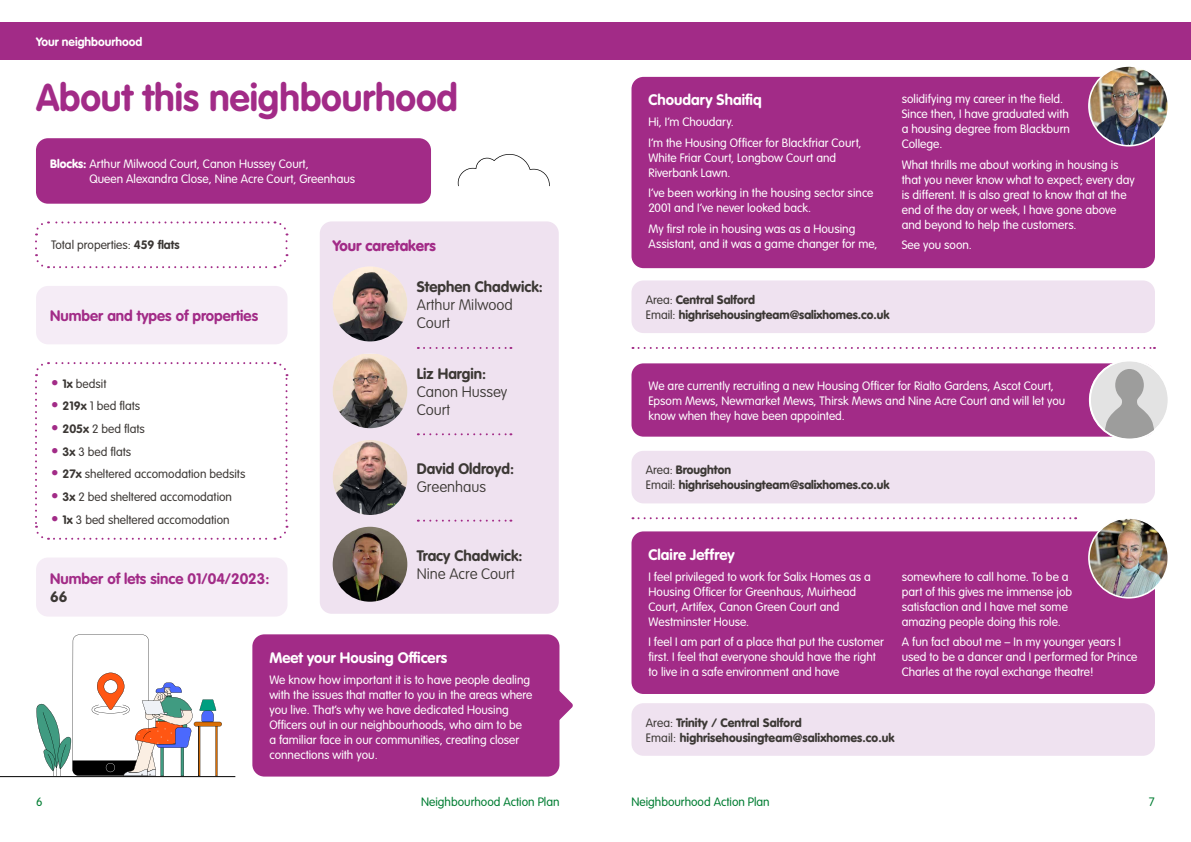
<style>
.page{position:relative;width:1191px;height:842px;background:#fff}
.page>*{position:absolute;margin:0;border:0;box-sizing:border-box;transform-origin:0 0}
.t1{font:700 38px "VAG Rounded Std";color:#a22b87}
.t2{font:100 15px/18px "VAG Rounded Std";color:#3c3835}
.t3{font:700 15px "VAG Rounded Std";color:#3c3835}
.t4{font:700 15px "VAG Rounded Std";color:#a22b87}
.t5{font:700 15px "VAG Rounded Std";color:#fff}
.t6{font:900 15px "VAG Rounded Std";color:#a22b87}
.t7{font:300 12px/15px "VAG Rounded Std";color:#fff}
.t8{font:900 12px/15px "VAG Rounded Std";color:#3c3835}
.t9{font:300 12px "VAG Rounded Std";color:#3c3835}
.t10{font:300 12px "VAG Rounded Std";color:#007d32}
.t11{font:700 12px "VAG Rounded Std";color:#fff}
.s1{font-weight:900}
.s2{font-weight:700}
.s3{font-weight:700;font-size:15px;color:#a22b87}
.s4{font-weight:300}
</style>
<div class="page">
<div style="left:0;top:23px;width:595px;height:37px;background:#a22b87"></div>
<div style="left:595px;top:23px;width:596px;height:37px;background:#a22b87"></div>
<svg style="left:36px;top:635px;width:186px;height:141px"></svg>
<hr style="left:0;top:776px;width:235px;height:1px;background:#000">
<div style="left:320px;top:221px;width:239px;height:393px;background:#efe2f0;border-radius:12px"></div>
<svg style="left:35px;top:221px;width:253px;height:48px"></svg>
<div style="left:36px;top:286px;width:251px;height:58px;background:#f5ecf6;border-radius:12px"></div>
<div style="left:36px;top:557px;width:251px;height:60px;background:#f5ecf6;border-radius:12px"></div>
<svg style="left:35px;top:362px;width:253px;height:178px"></svg>
<img style="left:333px;top:266px;width:74px;height:75px;border-radius:37px">
<img style="left:333px;top:440px;width:74px;height:75px;border-radius:37px">
<img style="left:333px;top:354px;width:74px;height:74px">
<img style="left:333px;top:527px;width:74px;height:75px;border-radius:37px">
<svg style="left:418px;top:347px;width:93px;height:2px"></svg>
<svg style="left:418px;top:433px;width:93px;height:2px"></svg>
<svg style="left:418px;top:520px;width:93px;height:2px"></svg>
<div style="left:252px;top:634px;width:307px;height:142px;background:#a22b87;border-radius:12px"></div>
<svg style="left:559px;top:690px;width:14px;height:31px"></svg>
<div style="left:36px;top:138px;width:395px;height:66px;background:#a22b87;border-radius:12px"></div>
<svg style="left:458px;top:154px;width:92px;height:32px"></svg>
<div style="left:631px;top:77px;width:524px;height:191px;background:#a22b87;border-radius:12px"></div>
<div style="left:631px;top:280px;width:524px;height:53px;background:#efe2f0;border-radius:12px"></div>
<div style="left:631px;top:363px;width:524px;height:74px;background:#a22b87;border-radius:12px"></div>
<div style="left:631px;top:451px;width:524px;height:52px;background:#efe2f0;border-radius:12px"></div>
<div style="left:631px;top:531px;width:524px;height:163px;background:#a22b87;border-radius:12px"></div>
<div style="left:631px;top:703px;width:524px;height:53px;background:#efe2f0;border-radius:12px"></div>
<svg style="left:632px;top:347px;width:523px;height:2px"></svg>
<svg style="left:632px;top:517px;width:444px;height:2px"></svg>
<img style="left:1089px;top:66px;width:79px;height:80px;border-radius:40px">
<div style="left:1088px;top:65px;width:81px;height:82px;border:2px solid #fff;border-radius:50%"></div>
<img style="left:1089px;top:518px;width:79px;height:80px;border-radius:40px">
<div style="left:1088px;top:517px;width:81px;height:82px;border:2px solid #fff;border-radius:50%"></div>
<div style="left:1089px;top:360px;width:79px;height:79px;background:#e3e3e3;border-radius:50%"></div>
<svg style="left:1104px;top:369px;width:50px;height:68px"></svg>
<div style="left:1089px;top:360px;width:80px;height:80px;border:2px solid #fff;border-radius:50%"></div>
<p class="t11" style="left:36px;top:35px;width:108px">Your neighbourhood</p>
<h1 class="t1" style="left:36px;top:75px;width:423px">About this neighbourhood</h1>
<p class="t7" style="left:90px;top:157px;width:267px;text-indent:-39px"><span class="s1">Blocks:</span> Arthur Milwood Court, Canon Hussey Court,<br>Queen Alexandra Close, Nine Acre Court, Greenhaus</p>
<p class="t9" style="left:51px;top:238px;width:130px">Total properties: <span class="s2">459 flats</span></p>
<p class="t4" style="left:50px;top:307px;width:209px">Number and types of properties</p>
<p class="t9" style="left:51px;top:376px;width:57px"><span class="s3">•</span> <span class="s2">1x</span> bedsit</p>
<p class="t9" style="left:51px;top:399px;width:91px"><span class="s3">•</span> <span class="s2">219x</span> 1 bed flats</p>
<p class="t9" style="left:51px;top:422px;width:95px"><span class="s3">•</span> <span class="s2">205x</span> 2 bed flats</p>
<p class="t9" style="left:51px;top:444px;width:81px"><span class="s3">•</span> <span class="s2">3x</span> 3 bed flats</p>
<p class="t9" style="left:51px;top:467px;width:196px"><span class="s3">•</span> <span class="s2">27x</span> sheltered accomodation bedsits</p>
<p class="t9" style="left:51px;top:490px;width:182px"><span class="s3">•</span> <span class="s2">3x</span> 2 bed sheltered accomodation</p>
<p class="t9" style="left:51px;top:512px;width:180px"><span class="s3">•</span> <span class="s2">1x</span> 3 bed sheltered accomodation</p>
<p class="t4" style="left:50px;top:570px;width:221px">Number of lets since 01/04/2023:</p>
<p class="t3" style="left:50px;top:588px;width:19px">66</p>
<p class="t6" style="left:333px;top:236px;width:105px">Your caretakers</p>
<p class="t3" style="left:417px;top:278px;width:128px">Stephen Chadwick:</p>
<p class="t2" style="left:417px;top:296px;width:98px">Arthur Milwood<br>Court</p>
<p class="t3" style="left:417px;top:365px;width:71px">Liz Hargin:</p>
<p class="t2" style="left:417px;top:383px;width:92px">Canon Hussey<br>Court</p>
<p class="t3" style="left:417px;top:460px;width:99px">David Oldroyd:</p>
<p class="t2" style="left:417px;top:478px;width:71px">Greenhaus</p>
<p class="t3" style="left:417px;top:546px;width:107px">Tracy Chadwick:</p>
<p class="t2" style="left:417px;top:565px;width:99px">Nine Acre Court</p>
<p class="t5" style="left:269px;top:649px;width:179px">Meet your Housing Officers</p>
<p class="t7" style="left:269px;top:672px;width:265px">We know how important it is to have people dealing with the issues that matter to you in the areas where you live. That’s why we have dedicated Housing Officers out in our neighbourhoods, who aim to be<br>a familiar face in our communities, creating closer connections with you.</p>
<p class="t10" style="left:36px;top:795px;width:8px">6</p>
<p class="t10" style="left:421px;top:795px;width:140px">Neighbourhood Action Plan</p>
<p class="t5" style="left:648px;top:91px;width:115px">Choudary Shaifiq</p>
<p class="t7" style="left:648px;top:112px;width:214px;line-height:20.7px">Hi, I’m Choudary.<br>I’m the Housing Officer for Blackfriar Court,</p>
<p class="t7" style="left:648px;top:150px;width:189px">White Friar Court, Longbow Court and<br>Riverbank Lawn.</p>
<p class="t7" style="left:648px;top:186px;width:226px">I’ve been working in the housing sector since<br>2001 and I’ve never looked back.</p>
<p class="t7" style="left:648px;top:222px;width:230px">My first role in housing was as a Housing<br>Assistant, and it was a game changer for me,</p>
<p class="t7" style="left:901px;top:92px;width:170px">solidifying my career in the field.<br>Since then, I have graduated with a housing degree from Blackburn<br>College.</p>
<p class="t7" style="left:901px;top:157px;width:235px">What thrills me about working in housing is that you never know what to expect; every day is different. It is also great to know that at the end of the day or week, I have gone above and beyond to help the customers.</p>
<p class="t7" style="left:901px;top:238px;width:72px">See you soon.</p>
<p class="t8" style="left:645px;top:293px;width:245px"><span class="s4">Area:</span> Central Salford<br><span class="s4">Email:</span> highrisehousingteam@salixhomes.co.uk</p>
<p class="t7" style="left:648px;top:378px;width:418px">We are currently recruiting a new Housing Officer for Rialto Gardens, Ascot Court,<br>Epsom Mews, Newmarket Mews, Thirsk Mews and Nine Acre Court and will let you know when they have been appointed.</p>
<p class="t8" style="left:645px;top:463px;width:245px"><span class="s4">Area:</span> Broughton<br><span class="s4">Email:</span> highrisehousingteam@salixhomes.co.uk</p>
<p class="t5" style="left:648px;top:546px;width:88px">Claire Jeffrey</p>
<p class="t7" style="left:648px;top:569px;width:224px">I feel privileged to work for Salix Homes as a Housing Officer for Greenhaus, Muirhead Court, Artifex, Canon Green Court and Westminster House.</p>
<p class="t7" style="left:648px;top:635px;width:237px">I feel I am part of a place that put the customer first. I feel that everyone should have the right to live in a safe environment and have</p>
<p class="t7" style="left:901px;top:569px;width:172px">somewhere to call home. To be a part of this gives me immense job satisfaction and I have met some amazing people doing this role.</p>
<p class="t7" style="left:901px;top:635px;width:237px">A fun fact about me – In my younger years I used to be a dancer and I performed for Prince<br>Charles at the royal exchange theatre!</p>
<p class="t8" style="left:645px;top:715px;width:250px"><span class="s4">Area:</span> Trinity / Central Salford<br><span class="s4">Email:</span> highrisehousingteam@salixhomes.co.uk</p>
<p class="t10" style="left:631px;top:795px;width:140px">Neighbourhood Action Plan</p>
<p class="t10" style="left:1149px;top:795px;width:7px">7</p>
</div>
